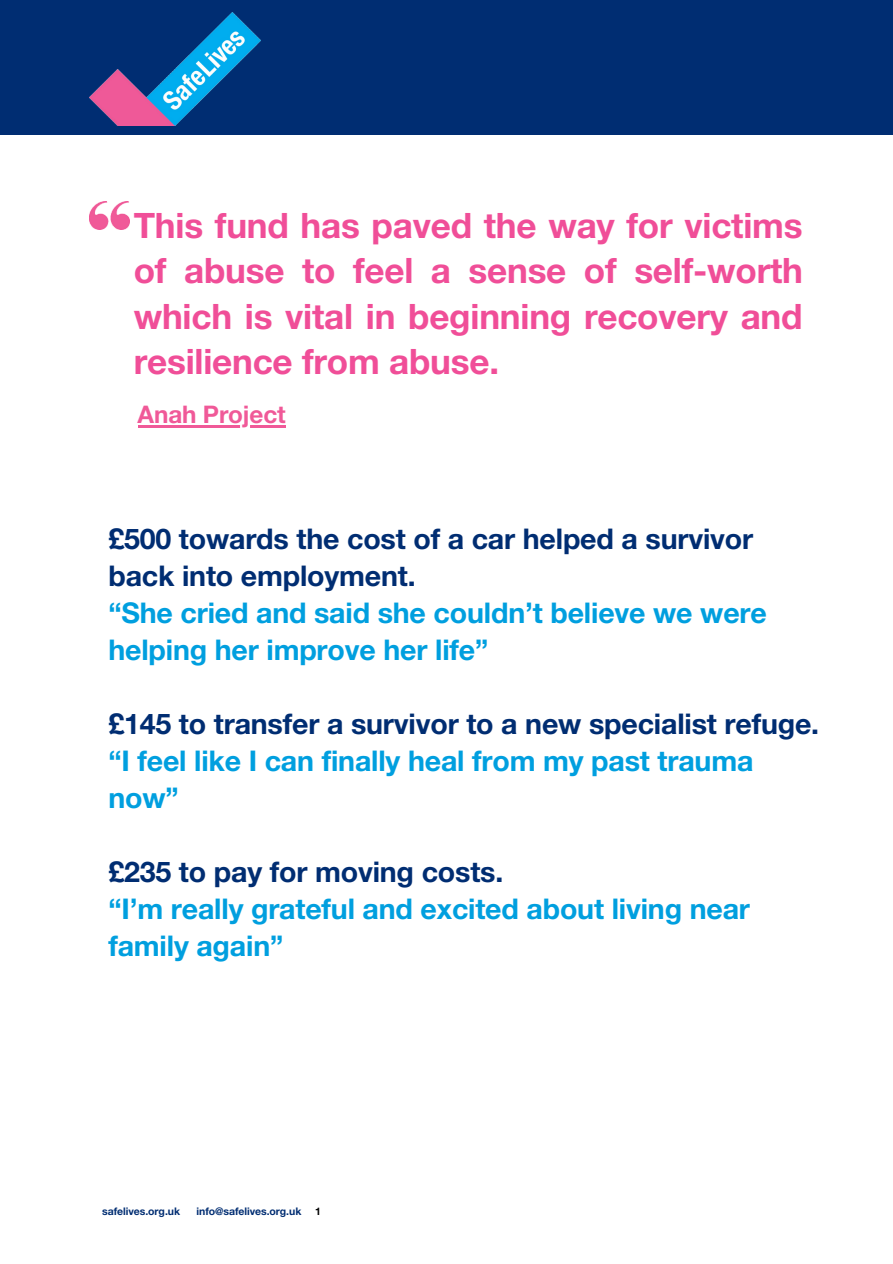
<style>
.page{position:relative;width:893px;height:1264px;background:#fff}
.page>*{position:absolute;margin:0;border:0;box-sizing:border-box;transform-origin:0 0}
.t1{font:700 35.1px/45.5px "Helvetica Neue LT Std";letter-spacing:-.005em;color:#f04e98;text-align:justify}
.t2{font:700 28.5px/36.9px "Helvetica Neue LT Std";letter-spacing:-.005em;color:#009fdf}
.t3{font:700 28.5px/36.9px "Helvetica Neue LT Std";letter-spacing:-.005em;color:#002d72}
.t4{font:700 24.3px "Helvetica Neue LT Std";letter-spacing:-.005em;color:#f05998}
.t5{font:700 10.5px "Helvetica Neue LT Std";letter-spacing:-.005em;color:#002d72}
.t6{font:700 10.5px "Helvetica Neue LT Std";color:#000}
</style>
<div class="page">
<div style="left:0;top:0;width:892px;height:135px;background:#002d72"></div>
<img style="left:90px;top:12px;width:170px;height:114px">
<hr style="left:138px;top:425px;width:147px;height:2px;background:#f05998">
<img style="left:89px;top:201px;width:41px;height:29px">
<p class="t1" style="left:134px;top:208px;width:670px">This fund has paved the way for victims of abuse to feel a sense of self-worth which is vital in beginning recovery and resilience from abuse.</p>
<p class="t4" style="left:138px;top:405px;width:149px">Anah Project</p>
<p class="t3" style="left:108px;top:524px;width:646px">£500 towards the cost of a car helped a survivor back into employment.</p>
<p class="t2" style="left:108px;top:598px;width:660px">“She cried and said she couldn’t believe we were helping her improve her life”</p>
<p class="t3" style="left:108px;top:709px;width:712px">£145 to transfer a survivor to a new specialist refuge.</p>
<p class="t2" style="left:108px;top:746px;width:646px">“I feel like I can finally heal from my past trauma now”</p>
<p class="t3" style="left:108px;top:857px;width:396px">£235 to pay for moving costs.</p>
<p class="t2" style="left:108px;top:894px;width:643px">“I’m really grateful and excited about living near family again”</p>
<p class="t5" style="left:102px;top:1207px;width:79px">safelives.org.uk</p>
<p class="t5" style="left:197px;top:1207px;width:106px">info@safelives.org.uk</p>
<p class="t6" style="left:315px;top:1207px;width:7px">1</p>
</div>
